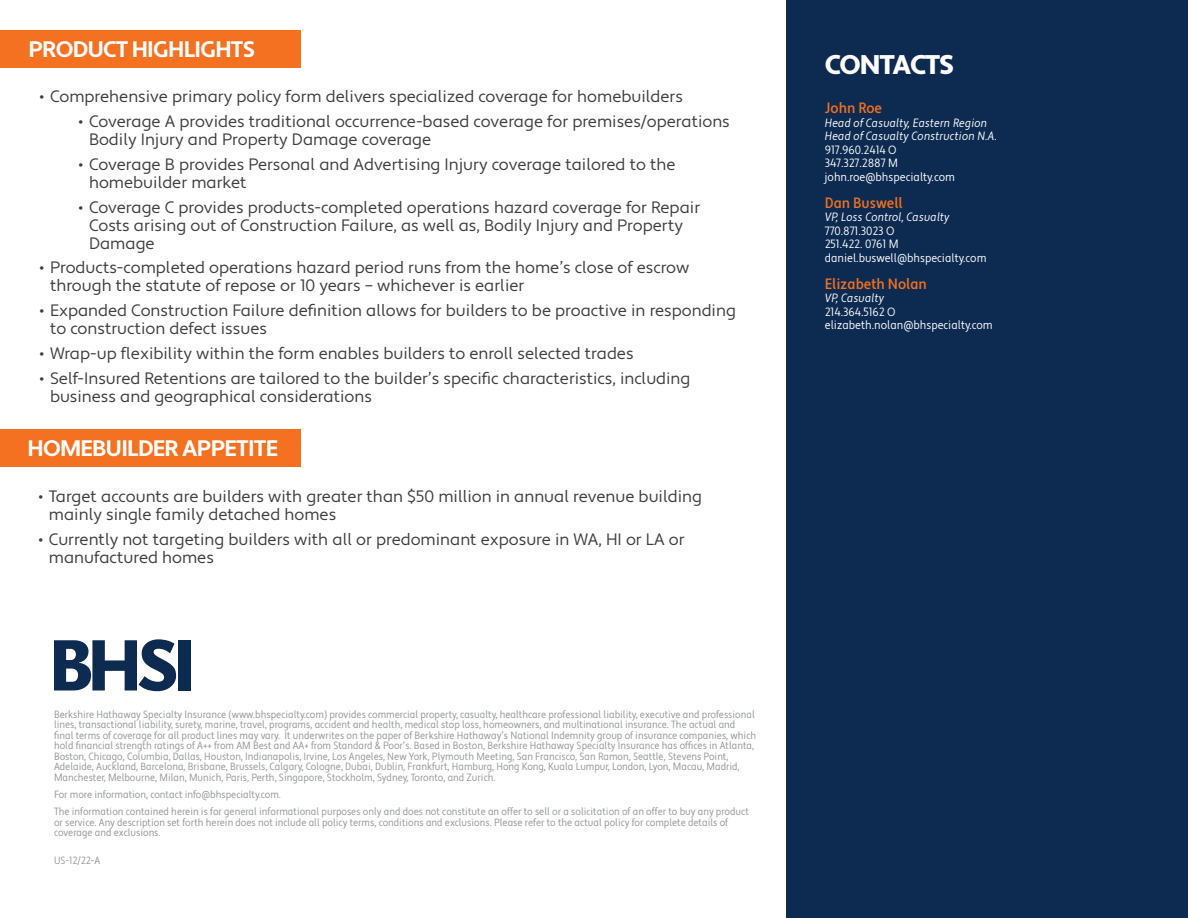
<style>
.page{position:relative;width:1188px;height:918px;background:#fff}
.page>*{position:absolute;margin:0;border:0;box-sizing:border-box;transform-origin:0 0}
.t1{font:900 27px "Apertura";letter-spacing:-.04em;color:#fff}
.t2{font:700 22.5px "Apertura";letter-spacing:-.03em;color:#fff}
.t3{font:16.5px/18px "Apertura";color:#3e3e3f}
.t4{font:500 condensed 15px "Apertura";color:#f37121}
.t5{font:condensed 12px "Apertura";color:#fff}
.t6{font:12px "Apertura Condensed Obliq";color:#fff}
.t7{font:condensed 10.5px/10.5px "Apertura";color:#939598}
</style>
<div class="page">
<div style="left:0;top:430px;width:300px;height:37px;background:#f37121"></div>
<div style="left:0;top:30px;width:300px;height:38px;background:#f37121"></div>
<div style="left:786px;top:0;width:402px;height:918px;background:#0d2b51"></div>
<svg style="left:54px;top:639px;width:122px;height:52px"></svg>
<div style="left:178px;top:641px;width:12px;height:50px;background:#0d2b51"></div>
<p class="t2" style="left:29px;top:36px;width:228px">PRODUCT HIGHLIGHTS</p>
<p class="t3" style="left:40px;top:88px;width:645px">• Comprehensive primary policy form delivers specialized coverage for homebuilders</p>
<p class="t3" style="left:89px;top:113px;width:642px;text-indent:-10px">• Coverage A provides traditional occurrence-based coverage for premises/operations<br>Bodily Injury and Property Damage coverage</p>
<p class="t3" style="left:89px;top:156px;width:588px;text-indent:-10px">• Coverage B provides Personal and Advertising Injury coverage tailored to the homebuilder market</p>
<p class="t3" style="left:89px;top:199px;width:613px;text-indent:-10px">• Coverage C provides products-completed operations hazard coverage for Repair<br>Costs arising out of Construction Failure, as well as, Bodily Injury and Property<br>Damage</p>
<p class="t3" style="left:50px;top:259px;width:641px;text-indent:-11px">• Products-completed operations hazard period runs from the home’s close of escrow through the statute of repose or 10 years – whichever is earlier</p>
<p class="t3" style="left:50px;top:302px;width:687px;text-indent:-11px">• Expanded Construction Failure definition allows for builders to be proactive in responding to construction defect issues</p>
<p class="t3" style="left:40px;top:345px;width:596px">• Wrap-up flexibility within the form enables builders to enroll selected trades</p>
<p class="t3" style="left:50px;top:370px;width:642px;text-indent:-11px">• Self-Insured Retentions are tailored to the builder’s specific characteristics, including business and geographical considerations</p>
<p class="t2" style="left:27px;top:435px;width:252px">HOMEBUILDER APPETITE</p>
<p class="t3" style="left:49px;top:488px;width:655px;text-indent:-10px">• Target accounts are builders with greater than $50 million in annual revenue building mainly single family detached homes</p>
<p class="t3" style="left:49px;top:531px;width:637px;text-indent:-10px">• Currently not targeting builders with all or predominant exposure in WA, HI or LA or manufactured homes</p>
<p class="t7" style="left:54px;top:709px;width:704px">Berkshire Hathaway Specialty Insurance (www.bhspecialty.com) provides commercial property, casualty, healthcare professional liability, executive and professional lines, transactional liability, surety, marine, travel, programs, accident and health, medical stop loss, homeowners, and multinational insurance. The actual and final terms of coverage for all product lines may vary. It underwrites on the paper of Berkshire Hathaway’s National Indemnity group of insurance companies, which hold financial strength ratings of A++ from AM Best and AA+ from Standard &amp; Poor’s. Based in Boston, Berkshire Hathaway Specialty Insurance has offices in Atlanta, Boston, Chicago, Columbia, Dallas, Houston, Indianapolis, Irvine, Los Angeles, New York, Plymouth Meeting, San Francisco, San Ramon, Seattle, Stevens Point, Adelaide, Auckland, Barcelona, Brisbane, Brussels, Calgary, Cologne, Dubai, Dublin, Frankfurt, Hamburg, Hong Kong, Kuala Lumpur, London, Lyon, Macau, Madrid, Manchester, Melbourne, Milan, Munich, Paris, Perth, Singapore, Stockholm, Sydney, Toronto, and Zurich.</p>
<p class="t7" style="left:54px;top:789px;width:229px">For more information, contact info@bhspecialty.com.</p>
<p class="t7" style="left:54px;top:807px;width:696px">The information contained herein is for general informational purposes only and does not constitute an offer to sell or a solicitation of an offer to buy any product or service. Any description set forth herein does not include all policy terms, conditions and exclusions. Please refer to the actual policy for complete details of coverage and exclusions.</p>
<p class="t7" style="left:54px;top:855px;width:48px">US-12/22-A</p>
<p class="t1" style="left:825px;top:48px;width:131px">CONTACTS</p>
<p class="t4" style="left:825px;top:99px;width:59px">John Roe</p>
<p class="t6" style="left:825px;top:115px;width:164px">Head of Casualty, Eastern Region</p>
<p class="t6" style="left:825px;top:129px;width:174px">Head of Casualty Construction N.A.</p>
<p class="t5" style="left:825px;top:142px;width:73px">917.960.2414 O</p>
<p class="t5" style="left:825px;top:156px;width:75px">347.327.2887 M</p>
<p class="t5" style="left:825px;top:169px;width:132px">john.roe@bhspecialty.com</p>
<p class="t4" style="left:825px;top:194px;width:79px">Dan Buswell</p>
<p class="t6" style="left:825px;top:210px;width:126px">VP, Loss Control, Casualty</p>
<p class="t5" style="left:825px;top:223px;width:71px">770.871.3023 O</p>
<p class="t5" style="left:825px;top:237px;width:75px">251.422. 0761 M</p>
<p class="t5" style="left:825px;top:250px;width:163px">daniel.buswell@bhspecialty.com</p>
<p class="t4" style="left:825px;top:275px;width:104px">Elizabeth Nolan</p>
<p class="t6" style="left:825px;top:291px;width:61px">VP, Casualty</p>
<p class="t5" style="left:825px;top:304px;width:72px">214.364.5162 O</p>
<p class="t5" style="left:825px;top:318px;width:169px">elizabeth.nolan@bhspecialty.com</p>
</div>
